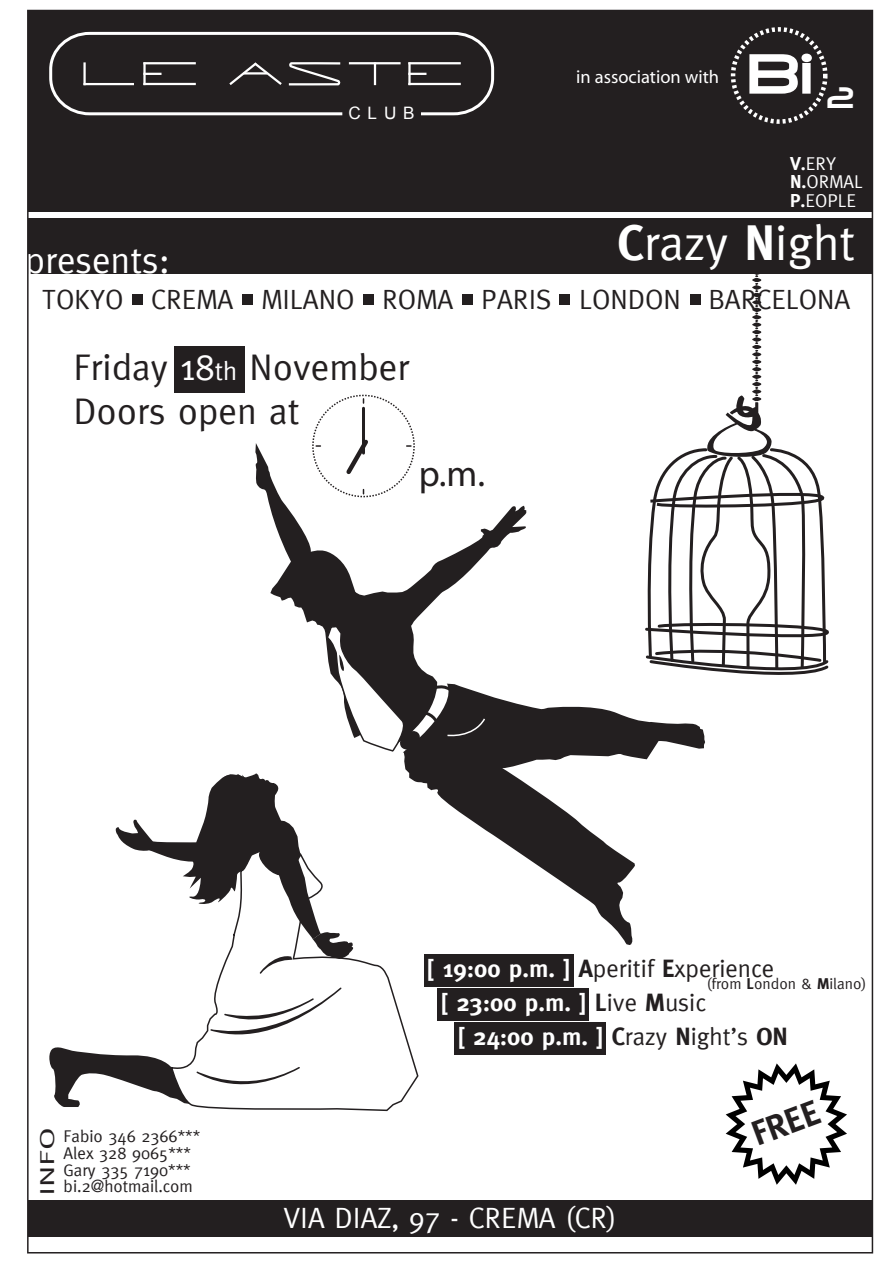
<style>
.page{position:relative;width:893px;height:1263px;background:#fff}
.page>*{position:absolute;margin:0;border:0;box-sizing:border-box;transform-origin:0 0}
.t1{font:63.15px "Neuropolitical";color:#fff}
.t2{font:49.35px "Meta";color:#fff}
.t3{font:37.05px/44.4px "Meta";color:#231f20}
.t4{font:37.05px "Meta";color:#fff}
.t5{font:37.05px "Myriad Pro";color:#231f20}
.t6{font:700 34.35px "Meta";color:#231f20}
.t7{font:29.25px "Meta";color:#fff}
.t8{font:27.75px "Meta";color:#231f20}
.t9{font:24.6px/33.9px "Meta";color:#231f20}
.t10{font:700 24.6px "Meta";color:#fff}
.t11{font:20.1px "Meta";color:#231f20;scale:1.7 1}
.t12{font:18.45px/18.5px "Meta";color:#fff}
.t13{font:18.45px "Myriad";color:#fff}
.t14{font:17.1px "Arial";color:#fff}
.t15{font:16.95px/17px "Meta";color:#231f20}
.t16{font:15.45px "Meta";color:#231f20}
.s1{font-weight:700}
.s2{color:#fff}
.s3{font-size:26.25px;color:#fff}
.s4{font-weight:700;color:#fff}
.s5{color:#231f20}
.s6{font-weight:400;color:#231f20}
</style>
<div class="page">
<div style="left:424px;top:954px;width:150px;height:33px;background:#231f20"></div>
<div style="left:438px;top:988px;width:151px;height:33px;background:#231f20"></div>
<div style="left:455px;top:1022px;width:151px;height:32px;background:#231f20"></div>
<svg style="left:255px;top:443px;width:450px;height:502px"></svg>
<svg style="left:325px;top:615px;width:162px;height:138px"></svg>
<svg style="left:49px;top:1047px;width:121px;height:60px"></svg>
<svg style="left:170px;top:846px;width:249px;height:266px"></svg>
<svg style="left:210px;top:987px;width:131px;height:61px"></svg>
<svg style="left:115px;top:772px;width:238px;height:202px"></svg>
<svg style="left:196px;top:1067px;width:104px;height:31px"></svg>
<svg style="left:642px;top:9px;width:198px;height:675px"></svg>
<div style="left:28px;top:11px;width:844px;height:201px;background:#231f20"></div>
<div style="left:731px;top:27px;width:96px;height:97px;border:4px dashed #fff;border-radius:50%"></div>
<div style="left:49px;top:32px;width:445px;height:83px;border:3px solid #fff;border-radius:37px"></div>
<hr style="left:83px;top:62px;width:3px;height:23px;background:#fff">
<hr style="left:83px;top:83px;width:51px;height:2px;background:#fff">
<hr style="left:143px;top:62px;width:3px;height:23px;background:#fff">
<hr style="left:143px;top:83px;width:53px;height:2px;background:#fff">
<hr style="left:143px;top:62px;width:53px;height:2px;background:#fff">
<svg style="left:143px;top:73px;width:19px;height:2px"></svg>
<svg style="left:229px;top:62px;width:112px;height:24px"></svg>
<hr style="left:374px;top:62px;width:2px;height:23px;background:#fff">
<hr style="left:349px;top:62px;width:52px;height:2px;background:#fff">
<hr style="left:408px;top:62px;width:3px;height:23px;background:#fff">
<hr style="left:408px;top:83px;width:53px;height:2px;background:#fff">
<hr style="left:408px;top:62px;width:53px;height:2px;background:#fff">
<svg style="left:408px;top:73px;width:18px;height:2px"></svg>
<div style="left:28px;top:219px;width:844px;height:55px;background:#231f20"></div>
<div style="left:174px;top:346px;width:71px;height:47px;background:#231f20"></div>
<div style="left:312px;top:395px;width:103px;height:102px;border:2px dashed #231f20;border-radius:50%"></div>
<svg style="left:342px;top:439px;width:30px;height:39px"></svg>
<hr style="left:362px;top:408px;width:3px;height:45px;background:#231f20">
<div style="left:28px;top:1200px;width:844px;height:37px;background:#231f20"></div>
<div style="left:132px;top:294px;width:10px;height:10px;background:#231f20"></div>
<div style="left:242px;top:294px;width:10px;height:10px;background:#231f20"></div>
<div style="left:363px;top:294px;width:11px;height:10px;background:#231f20"></div>
<div style="left:462px;top:294px;width:11px;height:10px;background:#231f20"></div>
<div style="left:559px;top:294px;width:11px;height:10px;background:#231f20"></div>
<div style="left:690px;top:294px;width:10px;height:10px;background:#231f20"></div>
<svg style="left:726px;top:1063px;width:121px;height:122px"></svg>
<h3 class="t4" style="left:25px;top:238px;width:147px">presents:</h3>
<p class="t14" style="left:348px;top:102px;width:68px">CLUB</p>
<p class="t13" style="left:576px;top:68px;width:144px">in association with</p>
<h1 class="t1" style="left:747px;top:42px;width:108px">Bi <sub>2</sub></h1>
<p class="t12" style="left:790px;top:154px;width:74px"><span class="s1">V.</span>ERY<br><span class="s1">N.</span>ORMAL<br><span class="s1">P.</span>EOPLE</p>
<h2 class="t2" style="left:617px;top:214px;width:240px"><span class="s1">C</span>razy <span class="s1">N</span>ight</h2>
<h3 class="t8" style="left:42px;top:283px;width:809px">TOKYO CREMA MILANO ROMA PARIS LONDON BARCELONA</h3>
<h3 class="t3" style="left:73px;top:344px;width:337px">Friday <span class="s2">18</span><span class="s3">th</span> November<br>Doors open at</h3>
<h3 class="t5" style="left:419px;top:451px;width:68px">p.m.</h3>
<p class="t11" style="left:35px;top:1196px;width:42px;rotate:-90deg">INFO</p>
<p class="t15" style="left:64px;top:1127px;width:138px">Fabio 346 2366***<br>Alex 328 9065***<br>Gary 335 7190***</p>
<p class="t15" style="left:64px;top:1178px;width:131px">bi.2@hotmail.com</p>
<h3 class="t9" style="left:441px;top:951px;width:335px;text-indent:-14px"><span class="s4">[ 19:00 p.m. ]</span> <span class="s1">A</span>peritif <span class="s1">E</span>xperience <span class="s4">[ 23:00 p.m. ]</span> <span class="s1">L</span>ive <span class="s1">M</span>usic</h3>
<h3 class="t10" style="left:458px;top:1022px;width:332px">[ 24:00 p.m. ] <span class="s5">C</span><span class="s6">razy</span> <span class="s5">N</span><span class="s6">ight’s</span> <span class="s5">ON</span></h3>
<p class="t16" style="left:707px;top:975px;width:161px">(from <span class="s1">L</span>ondon &amp; <span class="s1">M</span>ilano)</p>
<h3 class="t7" style="left:283px;top:1201px;width:335px">VIA DIAZ, 97 - CREMA (CR)</h3>
<h3 class="t6" style="left:747px;top:1116px;width:71px;rotate:-20deg">FREE</h3>
</div>
